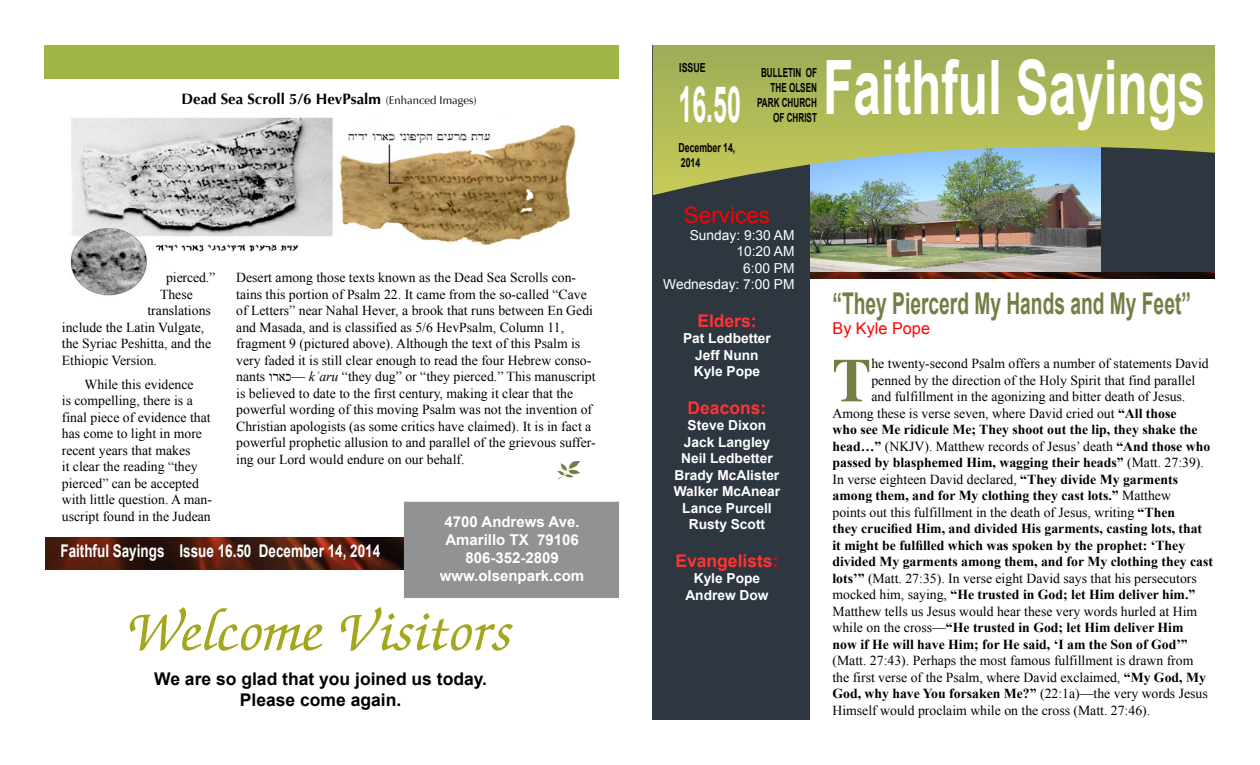
<style>
.page{position:relative;width:1260px;height:765px;background:#fff}
.page>*{position:absolute;margin:0;border:0;box-sizing:border-box;transform-origin:0 0}
.t1{font:700 75px "Arial";color:#fff;scale:.66 1}
.t2{font:italic 500 62.5px "Zapf Chancery";color:#a4a61e}
.t3{font:700 61.5px "Times";color:#717f45;scale:.95 1}
.t4{font:700 50px "Arial";color:#fff;scale:.5 1}
.t5{font:700 30px "Arial";color:#717f45;scale:.64 1}
.t6{font:22.5px "Arial";color:#f00}
.t7{font:700 17.5px/21px "Arial";color:#000;text-align:center}
.t8{font:700 17.5px "Arial";color:#fff;scale:.77 1}
.t9{font:700 17.5px "Arial";color:#f33}
.t10{font:16.25px "Arial";color:#f00}
.t11{font:700 15px/18px "Arial";color:#fff;text-align:center}
.t12{font:700 15px "Optima";color:#000}
.t13{font:13.75px/16.5px "Times New Roman";color:#000}
.t14{font:700 13.75px "Times New Roman";color:#000}
.t15{font:700 13.75px/16.5px "Arial";color:#fff;text-align:center}
.t16{font:13.75px/16.5px "Arial";color:#fff;text-align:right}
.t17{font:700 12.5px/15px "Arial";color:#000;text-align:right;scale:.65 1}
.t18{font:700 12.5px/15px "Arial";color:#000;scale:.7 1}
.s1{font-weight:400;font-size:11.25px}
.s2{font-style:italic}
.s3{color:#f00}
.s4{font-weight:700}
.s5{font-weight:400}
</style>
<div class="page">
<img style="left:70px;top:117px;width:506px;height:179px">
<div style="left:45px;top:45px;width:573px;height:34px;background:#9fb546"></div>
<img style="left:810px;top:195px;width:292px;height:78px">
<div style="left:1102px;top:45px;width:113px;height:229px;background:#2e3640"></div>
<div style="left:652px;top:45px;width:158px;height:675px;background:#2e3640"></div>
<svg style="left:652px;top:45px;width:563px;height:150px;background:#9cac67"></svg>
<img style="left:810px;top:273px;width:405px;height:6px">
<img style="left:45px;top:538px;width:359px;height:31px">
<div style="left:405px;top:503px;width:213px;height:94px;background:#909294"></div>
<div style="left:404px;top:502px;width:215px;height:96px;border:2px solid #909294"></div>
<p class="t12" style="left:182px;top:90px;width:296px">Dead Sea Scroll 5/6 HevPsalm <span class="s1">(Enhanced Images)</span></p>
<p class="t13" style="left:166px;top:269px;width:50px">pierced.”</p>
<p class="t13" style="left:160px;top:286px;width:34px">These</p>
<p class="t13" style="left:148px;top:302px;width:65px">translations</p>
<p class="t13" style="left:62px;top:319px;width:144px">include the Latin Vulgate,</p>
<p class="t13" style="left:62px;top:335px;width:151px">the Syriac Peshitta, and the</p>
<p class="t13" style="left:62px;top:352px;width:97px">Ethiopic Version.</p>
<p class="t13" style="left:62px;top:376px;width:152px;text-indent:22px">While this evidence<br>is compelling, there is a final piece of evidence that has come to light in more recent years that makes<br>it clear the reading “they pierced” can be accepted with little question. A man&shy;uscript found in the Judean</p>
<p class="t8" style="left:60px;top:540px;width:417px">Faithful Sayings Issue 16.50 December 14, 2014</p>
<p class="t13" style="left:236px;top:269px;width:361px">Desert among those texts known as the Dead Sea Scrolls con&shy;tains this portion of Psalm 22. It came from the so-called “Cave of Letters” near Nahal Hever, a brook that runs between En Gedi and Masada, and is classified as 5/6 HevPsalm, Column 11, fragment 9 (pictured above). Although the text of this Psalm is very faded it is still clear enough to read the four Hebrew conso&shy;nants כאר ו — <span class="s2">kʾaru</span> “they dug” or “they pierced.” This manuscript is believed to date to the first century, making it clear that the powerful wording of this moving Psalm was not the invention of Christian apologists (as some critics have claimed). It is in fact a powerful prophetic allusion to and parallel of the grievous suffer&shy;ing our Lord would endure on our behalf.</p>
<p class="t11" style="left:440px;top:513px;width:146px">4700 Andrews Ave.<br>Amarillo TX 79106<br>806-352-2809 www.olsenpark.com</p>
<h2 class="t2" style="left:128px;top:600px;width:386px">Welcome Visitors</h2>
<p class="t7" style="left:154px;top:669px;width:334px">We are so glad that you joined us today.<br>Please come again.</p>
<p class="t18" style="left:679px;top:61px;width:39px">ISSUE</p>
<h3 class="t4" style="left:678px;top:72px;width:127px">16.50</h3>
<p class="t18" style="left:678px;top:141px;width:83px">December 14,<br>2014</p>
<p class="t17" style="left:757px;top:66px;width:94px">BULLETIN OF<br>THE OLSEN<br>PARK CHURCH<br>OF CHRIST</p>
<h1 class="t1" style="left:823px;top:38px;width:581px">Faithful Sayings</h1>
<h3 class="t6" style="left:684px;top:200px;width:88px">Services</h3>
<p class="t16" style="left:663px;top:227px;width:133px">Sunday: 9:30 AM<br>10:20 AM<br>6:00 PM<br>Wednesday: 7:00 PM</p>
<p class="t9" style="left:697px;top:309px;width:61px">Elders:</p>
<p class="t15" style="left:683px;top:331px;width:89px">Pat Ledbetter<br>Jeff Nunn<br>Kyle Pope</p>
<p class="t9" style="left:688px;top:396px;width:80px">Deacons:</p>
<p class="t15" style="left:674px;top:418px;width:108px">Steve Dixon<br>Jack Langley<br>Neil Ledbetter<br>Brady McAlister<br>Walker McAnear<br>Lance Purcell<br>Rusty Scott</p>
<p class="t9" style="left:675px;top:549px;width:105px">Evangelists<span class="s3">:</span></p>
<p class="t15" style="left:685px;top:571px;width:85px">Kyle Pope<br>Andrew Dow</p>
<h3 class="t5" style="left:832px;top:284px;width:562px">“They Piercerd My Hands and My Feet”</h3>
<p class="t10" style="left:832px;top:317px;width:99px">By Kyle Pope</p>
<h3 class="t3" style="left:832px;top:322px;width:42px">T</h3>
<p class="t13" style="left:871px;top:355px;width:339px">he twenty-second Psalm offers a number of statements David</p>
<p class="t13" style="left:871px;top:372px;width:325px">penned by the direction of the Holy Spirit that find parallel</p>
<p class="t13" style="left:871px;top:388px;width:315px">and fulfillment in the agonizing and bitter death of Jesus.</p>
<p class="t13" style="left:832px;top:405px;width:346px">Among these is verse seven, where David cried out <span class="s4">“All those</span></p>
<p class="t14" style="left:833px;top:420px;width:367px">who see Me ridicule Me; They shoot out the lip, they shake the</p>
<p class="t13" style="left:832px;top:438px;width:379px"><span class="s4">head…”</span> (NKJV). Matthew records of Jesus’ death <span class="s4">“And those who</span></p>
<p class="t14" style="left:833px;top:453px;width:373px">passed by blasphemed Him, wagging their heads” <span class="s5">(Matt. 27:39).</span></p>
<p class="t13" style="left:832px;top:471px;width:347px">In verse eighteen David declared, <span class="s4">“They divide My garments</span></p>
<p class="t14" style="left:832px;top:486px;width:340px">among them, and for My clothing they cast lots.” <span class="s5">Matthew</span></p>
<p class="t13" style="left:832px;top:504px;width:344px">points out this fulfillment in the death of Jesus, writing <span class="s4">“Then</span></p>
<p class="t14" style="left:832px;top:519px;width:371px">they crucified Him, and divided His garments, casting lots, that</p>
<p class="t14" style="left:832px;top:536px;width:354px">it might be fulfilled which was spoken by the prophet: ‘They</p>
<p class="t14" style="left:832px;top:552px;width:382px">divided My garments among them, and for My clothing they cast</p>
<p class="t13" style="left:832px;top:570px;width:366px"><span class="s4">lots’”</span> (Matt. 27:35). In verse eight David says that his persecutors</p>
<p class="t14" style="left:832px;top:585px;width:364px"><span class="s5">mocked him, saying,</span> “He trusted in God; let Him deliver him.”</p>
<p class="t13" style="left:832px;top:603px;width:366px">Matthew tells us Jesus would hear these very words hurled at Him</p>
<p class="t14" style="left:832px;top:618px;width:353px"><span class="s5">while on the cross—</span>“He trusted in God; let Him deliver Him</p>
<p class="t14" style="left:832px;top:635px;width:357px">now if He will have Him; for He said, ‘I am the Son of God’”</p>
<p class="t13" style="left:832px;top:652px;width:377px">(Matt. 27:43). Perhaps the most famous fulfillment is drawn from the first verse of the Psalm, where David exclaimed, <span class="s4">“My God, My God, why have You forsaken Me?”</span> (22:1a)—the very words Jesus Himself would proclaim while on the cross (Matt. 27:46).</p>
</div>
